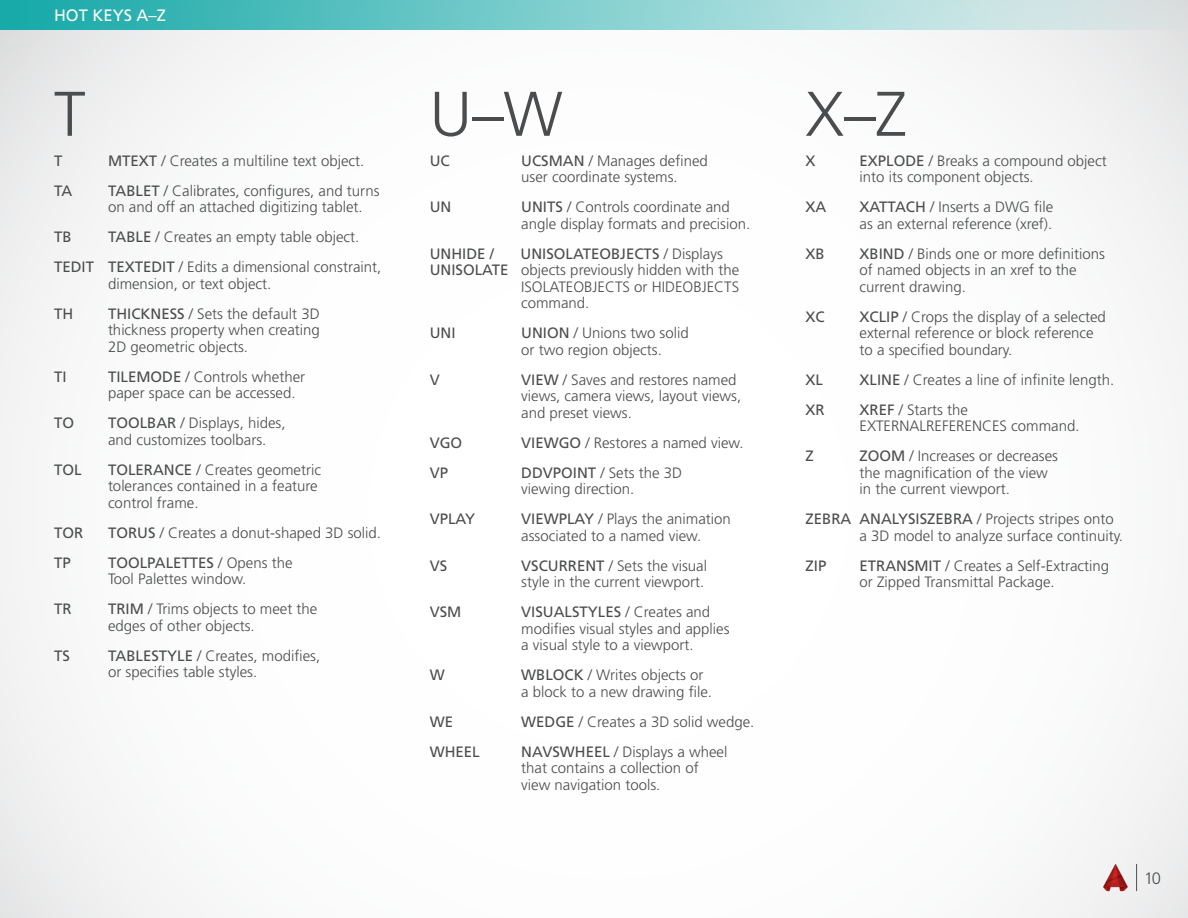
<style>
.page{position:relative;width:1188px;height:918px;background:#fff}
.page>*{position:absolute;margin:0;border:0;box-sizing:border-box;transform-origin:0 0}
.Letter_Headers{font:300 63px "Frutiger";color:#4b4c4d}
.Body_Copy{font:300 63px "Frutiger";color:#4b4c4d}
.t1{font:16.5px "Frutiger";color:#fff}
.t2{font:300 16.5px "Frutiger";color:#4b4c4d}
.Body_Copy-2{font:300 15px/16.5px "Frutiger";color:#4b4c4d}
.Body_Copy-3{font:15px "Frutiger";color:#4b4c4d}
.s1{font-weight:400}
.s2{font-weight:300}
</style>
<div class="page">
<img style="left:1103px;top:863px;width:26px;height:30px">
<div style="left:0;top:0;width:1188px;height:29px;background:linear-gradient(to right,#19adac,#edeeef)"></div>
<img style="left:1135px;top:863px;width:3px;height:30px">
<p class="t1" style="left:54px;top:6px;width:113px">HOT KEYS A–Z</p>
<p class="Letter_Headers" style="left:54px;top:78px;width:33px">T</p>
<p class="Body_Copy-3" style="left:54px;top:152px;width:10px">T</p>
<p class="Body_Copy-2" style="left:108px;top:152px;width:258px"><span class="s1">MTEXT</span> / Creates a multiline text object.</p>
<p class="Body_Copy-3" style="left:54px;top:182px;width:20px">TA</p>
<p class="Body_Copy-2" style="left:108px;top:182px;width:273px"><span class="s1">TABLET</span> / Calibrates, configures, and turns on and off an attached digitizing tablet.</p>
<p class="Body_Copy-3" style="left:54px;top:228px;width:19px">TB</p>
<p class="Body_Copy-2" style="left:108px;top:229px;width:253px"><span class="s1">TABLE</span> / Creates an empty table object.</p>
<p class="Body_Copy-2" style="left:108px;top:259px;width:275px;text-indent:-54px"><span class="s1">TEDIT TEXTEDIT</span> / Edits a dimensional constraint, dimension, or text object.</p>
<p class="Body_Copy-3" style="left:54px;top:305px;width:21px">TH</p>
<p class="Body_Copy-2" style="left:108px;top:305px;width:213px;text-align:justify"><span class="s1">THICKNESS</span> / Sets the default 3D thickness property when creating 2D geometric objects.</p>
<p class="Body_Copy-3" style="left:54px;top:368px;width:14px">TI</p>
<p class="Body_Copy-2" style="left:108px;top:368px;width:199px"><span class="s1">TILEMODE</span> / Controls whether paper space can be accessed.</p>
<p class="Body_Copy-3" style="left:54px;top:414px;width:22px">TO</p>
<p class="Body_Copy-2" style="left:108px;top:415px;width:179px"><span class="s1">TOOLBAR</span> / Displays, hides, and customizes toolbars.</p>
<p class="Body_Copy-3" style="left:54px;top:461px;width:29px">TOL</p>
<p class="Body_Copy-2" style="left:108px;top:461px;width:215px"><span class="s1">TOLERANCE</span> / Creates geometric tolerances contained in a feature control frame.</p>
<p class="Body_Copy-3" style="left:54px;top:524px;width:31px">TOR</p>
<p class="Body_Copy-2" style="left:108px;top:524px;width:275px"><span class="s1">TORUS</span> / Creates a donut-shaped 3D solid.</p>
<p class="Body_Copy-3" style="left:54px;top:554px;width:18px">TP</p>
<p class="Body_Copy-2" style="left:108px;top:554px;width:186px"><span class="s1">TOOLPALETTES</span> / Opens the<br>Tool Palettes window.</p>
<p class="Body_Copy-3" style="left:54px;top:600px;width:19px">TR</p>
<p class="Body_Copy-2" style="left:108px;top:601px;width:211px"><span class="s1">TRIM</span> / Trims objects to meet the edges of other objects.</p>
<p class="Body_Copy-3" style="left:54px;top:647px;width:17px">TS</p>
<p class="Body_Copy-2" style="left:108px;top:647px;width:214px"><span class="s1">TABLESTYLE</span> / Creates, modifies, or specifies table styles.</p>
<p class="Letter_Headers" style="left:430px;top:78px;width:134px">U–W</p>
<p class="Body_Copy-3" style="left:430px;top:152px;width:21px">UC</p>
<p class="Body_Copy-2" style="left:521px;top:152px;width:188px"><span class="s1">UCSMAN</span> / Manages defined user coordinate systems.</p>
<p class="Body_Copy-3" style="left:430px;top:198px;width:23px">UN</p>
<p class="Body_Copy-2" style="left:521px;top:199px;width:230px"><span class="s1">UNITS</span> / Controls coordinate and angle display formats and precision.</p>
<p class="Body_Copy-3" style="left:430px;top:245px;width:66px">UNHIDE /</p>
<p class="Body_Copy-3" style="left:521px;top:245px;width:204px">UNISOLATEOBJECTS <span class="s2">/ Displays</span></p>
<p class="Body_Copy-2" style="left:430px;top:262px;width:311px"><span class="s1">UNISOLATE</span> objects previously hidden with the</p>
<p class="Body_Copy-2" style="left:521px;top:278px;width:220px">ISOLATEOBJECTS or HIDEOBJECTS</p>
<p class="Body_Copy-2" style="left:521px;top:295px;width:70px">command.</p>
<p class="Body_Copy-3" style="left:430px;top:324px;width:27px">UNI</p>
<p class="Body_Copy-2" style="left:521px;top:325px;width:169px"><span class="s1">UNION</span> / Unions two solid or two region objects.</p>
<p class="Body_Copy-3" style="left:430px;top:371px;width:12px">V</p>
<p class="Body_Copy-2" style="left:521px;top:371px;width:221px"><span class="s1">VIEW</span> / Saves and restores named views, camera views, layout views, and preset views.</p>
<p class="Body_Copy-3" style="left:430px;top:434px;width:34px">VGO</p>
<p class="Body_Copy-2" style="left:521px;top:434px;width:224px"><span class="s1">VIEWGO</span> / Restores a named view.</p>
<p class="Body_Copy-3" style="left:430px;top:464px;width:20px">VP</p>
<p class="Body_Copy-2" style="left:521px;top:464px;width:162px"><span class="s1">DDVPOINT</span> / Sets the 3D viewing direction.</p>
<p class="Body_Copy-3" style="left:430px;top:510px;width:47px">VPLAY</p>
<p class="Body_Copy-2" style="left:521px;top:511px;width:211px"><span class="s1">VIEWPLAY</span> / Plays the animation associated to a named view.</p>
<p class="Body_Copy-3" style="left:430px;top:557px;width:19px">VS</p>
<p class="Body_Copy-2" style="left:521px;top:557px;width:187px"><span class="s1">VSCURRENT</span> / Sets the visual style in the current viewport.</p>
<p class="Body_Copy-3" style="left:430px;top:603px;width:33px">VSM</p>
<p class="Body_Copy-2" style="left:521px;top:604px;width:210px"><span class="s1">VISUALSTYLES</span> / Creates and modifies visual styles and applies a visual style to a viewport.</p>
<p class="Body_Copy-3" style="left:430px;top:666px;width:16px">W</p>
<p class="Body_Copy-2" style="left:521px;top:667px;width:192px"><span class="s1">WBLOCK</span> / Writes objects or a block to a new drawing file.</p>
<p class="Body_Copy-3" style="left:430px;top:713px;width:25px">WE</p>
<p class="Body_Copy-2" style="left:521px;top:713px;width:235px"><span class="s1">WEDGE</span> / Creates a 3D solid wedge.</p>
<p class="Body_Copy-3" style="left:430px;top:743px;width:52px">WHEEL</p>
<p class="Body_Copy-2" style="left:521px;top:743px;width:208px"><span class="s1">NAVSWHEEL</span> / Displays a wheel that contains a collection of view navigation tools.</p>
<p class="Body_Copy" style="left:806px;top:78px;width:103px">X–Z</p>
<p class="Body_Copy-3" style="left:806px;top:152px;width:12px">X</p>
<p class="Body_Copy-2" style="left:860px;top:152px;width:249px"><span class="s1">EXPLODE</span> / Breaks a compound object into its component objects.</p>
<p class="Body_Copy-3" style="left:806px;top:198px;width:22px">XA</p>
<p class="Body_Copy-2" style="left:860px;top:199px;width:195px"><span class="s1">XATTACH</span> / Inserts a DWG file as an external reference (xref).</p>
<p class="Body_Copy-3" style="left:806px;top:245px;width:21px">XB</p>
<p class="Body_Copy-2" style="left:860px;top:245px;width:247px"><span class="s1">XBIND</span> / Binds one or more definitions of named objects in an xref to the current drawing.</p>
<p class="Body_Copy-3" style="left:806px;top:308px;width:21px">XC</p>
<p class="Body_Copy-2" style="left:860px;top:308px;width:248px"><span class="s1">XCLIP</span> / Crops the display of a selected external reference or block reference to a specified boundary.</p>
<p class="Body_Copy-3" style="left:806px;top:371px;width:19px">XL</p>
<p class="Body_Copy-2" style="left:860px;top:371px;width:256px"><span class="s1">XLINE</span> / Creates a line of infinite length.</p>
<p class="Body_Copy-3" style="left:806px;top:401px;width:21px">XR</p>
<p class="Body_Copy-2" style="left:860px;top:401px;width:222px"><span class="s1">XREF</span> / Starts the<br>EXTERNALREFERENCES command.</p>
<p class="Body_Copy-3" style="left:806px;top:447px;width:10px">Z</p>
<p class="Body_Copy-2" style="left:860px;top:448px;width:200px"><span class="s1">ZOOM</span> / Increases or decreases the magnification of the view in the current viewport.</p>
<p class="Body_Copy-2" style="left:860px;top:511px;width:265px;text-indent:-54px"><span class="s1">ZEBRA ANALYSISZEBRA</span> / Projects stripes onto a 3D model to analyze surface continuity.</p>
<p class="Body_Copy-3" style="left:806px;top:557px;width:22px">ZIP</p>
<p class="Body_Copy-2" style="left:860px;top:557px;width:251px"><span class="s1">ETRANSMIT</span> / Creates a Self-Extracting or Zipped Transmittal Package.</p>
<p class="t2" style="left:1144px;top:869px;width:18px">10</p>
</div>
